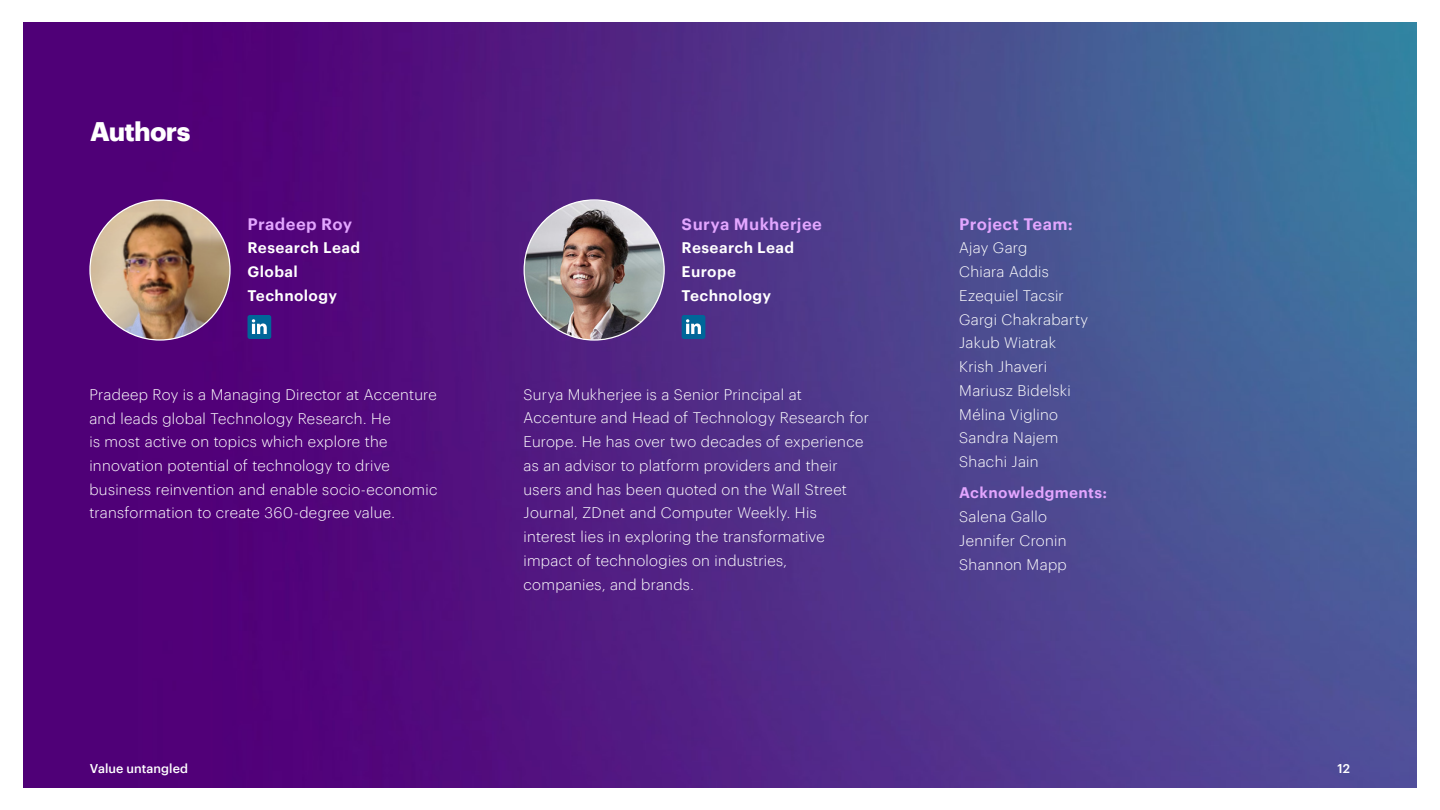
<style>
.page{position:relative;width:1440px;height:810px;background:#fff}
.page>*{position:absolute;margin:0;border:0;box-sizing:border-box;transform-origin:0 0}
.t1{font:700 26.25px "Graphik";letter-spacing:-.03em;color:#fff}
.t2{font:600 16.25px "Graphik";letter-spacing:.02em;color:#e3a6ff}
.t3{font:300 15px/23.8px "Graphik";letter-spacing:.02em;color:#fff}
.t4{font:600 15px/23.8px "Graphik";letter-spacing:.025em;color:#fff}
.t5{font:600 15px "Graphik";letter-spacing:.025em;color:#e3a6ff}
.t6{font:500 12.5px "Graphik";color:#fff}
</style>
<div class="page">
<img style="left:24px;top:22px;width:1393px;height:765px">
<img style="left:90px;top:200px;width:140px;height:140px;border-radius:70px">
<img style="left:524px;top:201px;width:140px;height:138px">
<div style="left:248px;top:315px;width:23px;height:24px;background:#069;border-radius:2px"></div>
<svg style="left:252px;top:319px;width:15px;height:15px"></svg>
<div style="left:682px;top:315px;width:23px;height:24px;background:#069;border-radius:2px"></div>
<svg style="left:686px;top:319px;width:15px;height:15px"></svg>
<h1 class="t1" style="left:90px;top:111px;width:102px">Authors</h1>
<p class="t2" style="left:248px;top:211px;width:106px">Pradeep Roy</p>
<p class="t4" style="left:248px;top:235px;width:114px">Research Lead<br>Global<br>Technology</p>
<p class="t2" style="left:682px;top:211px;width:142px">Surya Mukherjee</p>
<p class="t4" style="left:682px;top:235px;width:114px">Research Lead<br>Europe<br>Technology</p>
<p class="t3" style="left:89px;top:381px;width:350px">Pradeep Roy is a Managing Director at Accenture and leads global Technology Research. He<br>is most active on topics which explore the innovation potential of technology to drive business reinvention and enable socio-economic transformation to create 360-degree value.</p>
<p class="t3" style="left:524px;top:381px;width:347px">Surya Mukherjee is a Senior Principal at Accenture and Head of Technology Research for Europe. He has over two decades of experience as an advisor to platform providers and their users and has been quoted on the Wall Street Journal, ZDnet and Computer Weekly. His interest lies in exploring the transformative impact of technologies on industries, companies, and brands.</p>
<p class="t2" style="left:959px;top:211px;width:115px">Project Team:</p>
<p class="t3" style="left:959px;top:235px;width:131px">Ajay Garg<br>Chiara Addis<br>Ezequiel Tacsir<br>Gargi Chakrabarty<br>Jakub Wiatrak<br>Krish Jhaveri<br>Mariusz Bidelski<br>Mélina Viglino<br>Sandra Najem<br>Shachi Jain</p>
<p class="t5" style="left:959px;top:481px;width:149px">Acknowledgments:</p>
<p class="t3" style="left:959px;top:504px;width:109px">Salena Gallo<br>Jennifer Cronin<br>Shannon Mapp</p>
<p class="t6" style="left:90px;top:759px;width:100px">Value untangled</p>
<p class="t6" style="left:1337px;top:759px;width:14px">12</p>
<p class="t6" style="left:88px;top:759px;width:100px">Value untangled</p>
</div>
